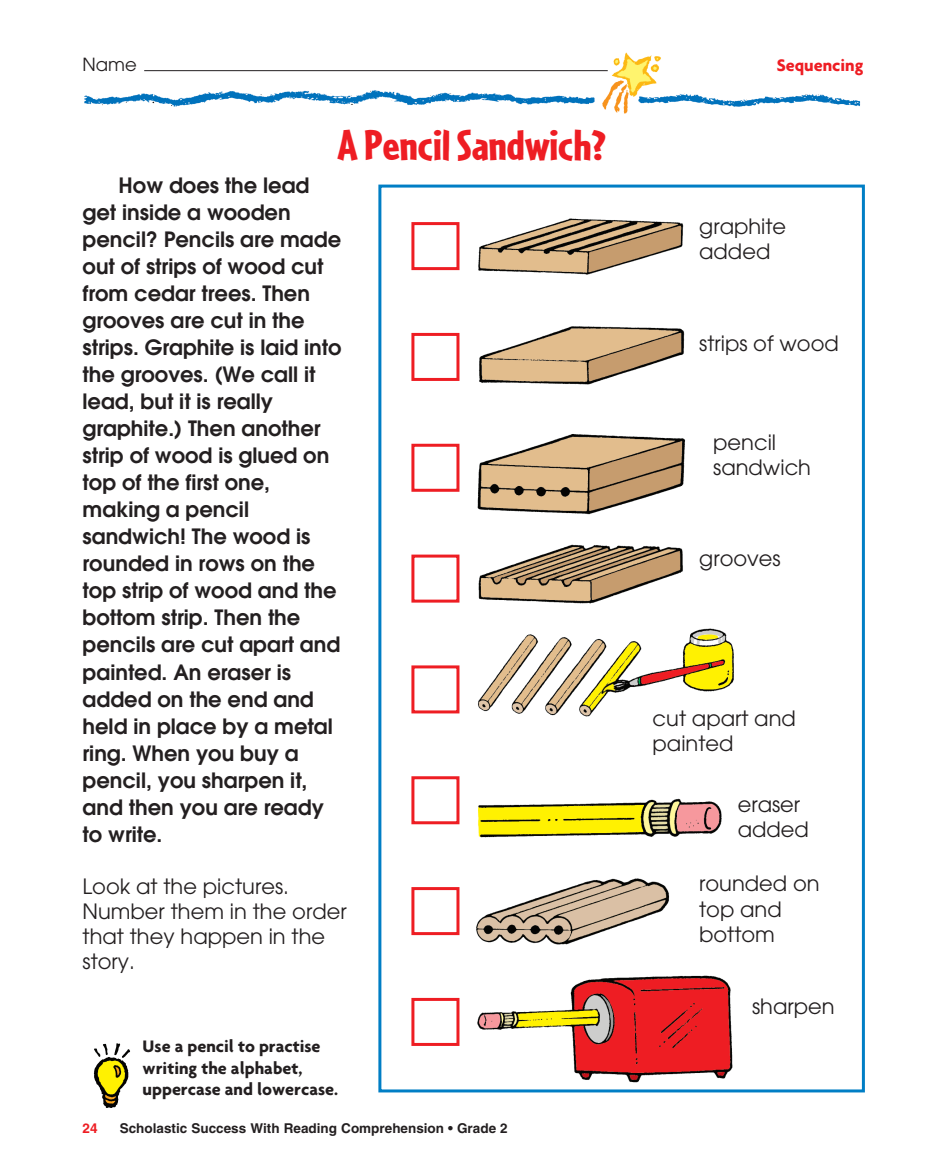
<style>
.page{position:relative;width:946px;height:1175px;background:#fff}
.page>*{position:absolute;margin:0;border:0;box-sizing:border-box;transform-origin:0 0}
.t1{font:900 45px "Cafeteria";color:#ee1d23}
.t2{font:600 21px/27px "Avant Garde";color:#231f20}
.t3{font:21px/25.2px "Avant Garde";color:#231f20}
.t4{font:700 18px/21.6px "Agenda";color:#231f20}
.t5{font:700 18px "Agenda";color:#ee1d23}
.t6{font:18px "Avant Garde";color:#231f20}
.t7{font:700 13.5px "Helvetica";color:#231f20}
.t8{font:700 13.5px "Helvetica";color:#ee1d23}
</style>
<div class="page">
<img style="left:84px;top:52px;width:776px;height:62px">
<hr style="left:144px;top:70px;width:463px;height:1px;background:#231f20">
<img style="left:93px;top:1043px;width:37px;height:64px">
<div style="left:378px;top:184px;width:486px;height:908px;border:3px solid #007ec5"></div>
<div style="left:411px;top:222px;width:48px;height:48px;border:3px solid #ee1d23"></div>
<div style="left:411px;top:333px;width:48px;height:48px;border:3px solid #ee1d23"></div>
<div style="left:411px;top:444px;width:48px;height:48px;border:3px solid #ee1d23"></div>
<div style="left:411px;top:554px;width:48px;height:48px;border:3px solid #ee1d23"></div>
<div style="left:411px;top:665px;width:48px;height:48px;border:3px solid #ee1d23"></div>
<div style="left:411px;top:776px;width:48px;height:48px;border:3px solid #ee1d23"></div>
<div style="left:411px;top:887px;width:48px;height:48px;border:3px solid #ee1d23"></div>
<div style="left:411px;top:997px;width:48px;height:48px;border:3px solid #ee1d23"></div>
<img style="left:476px;top:218px;width:256px;height:864px">
<p class="t6" style="left:82px;top:54px;width:56px">Name</p>
<p class="t5" style="left:776px;top:54px;width:88px">Sequencing</p>
<h1 class="t1" style="left:337px;top:119px;width:270px">A Pencil Sandwich?</h1>
<p class="t2" style="left:83px;top:172px;width:260px;text-indent:36px">How does the lead get inside a wooden pencil? Pencils are made out of strips of wood cut from cedar trees. Then grooves are cut in the strips. Graphite is laid into the grooves. (We call it lead, but it is really graphite.) Then another strip of wood is glued on top of the first one, making a pencil sandwich! The wood is rounded in rows on the top strip of wood and the bottom strip. Then the pencils are cut apart and painted. An eraser is added on the end and held in place by a metal ring. When you buy a pencil, you sharpen it, and then you are ready to write.</p>
<p class="t3" style="left:83px;top:873px;width:265px">Look at the pictures.<br>Number them in the order that they happen in the story.</p>
<p class="t4" style="left:142px;top:1035px;width:197px">Use a pencil to practise writing the alphabet, uppercase and lowercase.</p>
<p class="t8" style="left:83px;top:1120px;width:17px">24</p>
<p class="t7" style="left:120px;top:1119px;width:389px">Scholastic Success With Reading Comprehension • Grade 2</p>
<p class="t3" style="left:698px;top:213px;width:88px">graphite added</p>
<p class="t3" style="left:698px;top:331px;width:141px">strips of wood</p>
<p class="t3" style="left:713px;top:429px;width:99px">pencil sandwich</p>
<p class="t3" style="left:698px;top:545px;width:83px">grooves</p>
<p class="t3" style="left:652px;top:706px;width:145px">cut apart and painted</p>
<p class="t3" style="left:737px;top:791px;width:73px">eraser added</p>
<p class="t3" style="left:698px;top:871px;width:122px">rounded on top and bottom</p>
<p class="t3" style="left:751px;top:994px;width:84px">sharpen</p>
</div>
